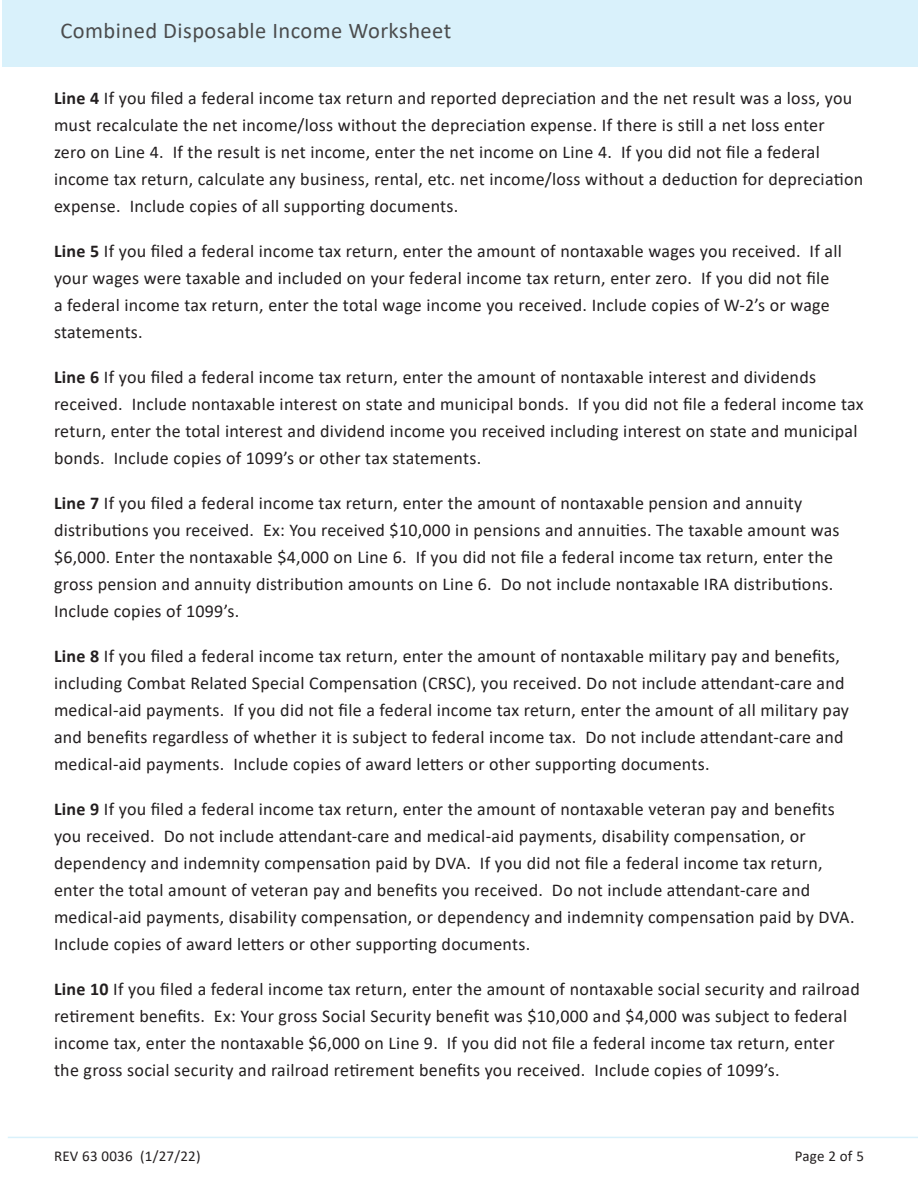
<style>
.page{position:relative;width:918px;height:1188px;background:#fff}
.page>*{position:absolute;margin:0;border:0;box-sizing:border-box;transform-origin:0 0}
.t1{font:22.5px "Calibri";letter-spacing:.02em;color:#4b4c4d}
.Normal__P{font:18px/27px "Calibri";letter-spacing:.015em;color:#231f20}
.t2{font:15px "Calibri";letter-spacing:.015em;color:#231f20}
.s1{font-weight:700}
</style>
<div class="page">
<div style="left:2px;top:0;width:916px;height:66px;background:#d9f1fb"></div>
<hr style="left:8px;top:1137px;width:910px;height:1px;background:#d9f1fb">
<p class="t1" style="left:60px;top:15px;width:392px">Combined Disposable Income Worksheet</p>
<p class="Normal__P" style="left:54px;top:84px;width:811px"><span class="s1">Line 4</span> If you filed a federal income tax return and reported depreciation and the net result was a loss, you must recalculate the net income/loss without the depreciation expense. If there is still a net loss enter<br>zero on Line 4. If the result is net income, enter the net income on Line 4. If you did not file a federal income tax return, calculate any business, rental, etc. net income/loss without a deduction for depreciation expense. Include copies of all supporting documents.</p>
<p class="Normal__P" style="left:54px;top:237px;width:789px"><span class="s1">Line 5</span> If you filed a federal income tax return, enter the amount of nontaxable wages you received. If all your wages were taxable and included on your federal income tax return, enter zero. If you did not file a federal income tax return, enter the total wage income you received. Include copies of W-2’s or wage statements.</p>
<p class="Normal__P" style="left:54px;top:363px;width:811px"><span class="s1">Line 6</span> If you filed a federal income tax return, enter the amount of nontaxable interest and dividends received. Include nontaxable interest on state and municipal bonds. If you did not file a federal income tax return, enter the total interest and dividend income you received including interest on state and municipal bonds. Include copies of 1099’s or other tax statements.</p>
<p class="Normal__P" style="left:54px;top:489px;width:787px"><span class="s1">Line 7</span> If you filed a federal income tax return, enter the amount of nontaxable pension and annuity distributions you received. Ex: You received $10,000 in pensions and annuities. The taxable amount was $6,000. Enter the nontaxable $4,000 on Line 6. If you did not file a federal income tax return, enter the gross pension and annuity distribution amounts on Line 6. Do not include nontaxable IRA distributions.<br>Include copies of 1099’s.</p>
<p class="Normal__P" style="left:54px;top:642px;width:797px"><span class="s1">Line 8</span> If you filed a federal income tax return, enter the amount of nontaxable military pay and benefits, including Combat Related Special Compensation (CRSC), you received. Do not include attendant-care and medical-aid payments. If you did not file a federal income tax return, enter the amount of all military pay and benefits regardless of whether it is subject to federal income tax. Do not include attendant-care and medical-aid payments. Include copies of award letters or other supporting documents.</p>
<p class="Normal__P" style="left:54px;top:795px;width:802px"><span class="s1">Line 9</span> If you filed a federal income tax return, enter the amount of nontaxable veteran pay and benefits you received. Do not include attendant-care and medical-aid payments, disability compensation, or dependency and indemnity compensation paid by DVA. If you did not file a federal income tax return, enter the total amount of veteran pay and benefits you received. Do not include attendant-care and medical-aid payments, disability compensation, or dependency and indemnity compensation paid by DVA.<br>Include copies of award letters or other supporting documents.</p>
<p class="Normal__P" style="left:54px;top:975px;width:807px"><span class="s1">Line 10</span> If you filed a federal income tax return, enter the amount of nontaxable social security and railroad retirement benefits. Ex: Your gross Social Security benefit was $10,000 and $4,000 was subject to federal income tax, enter the nontaxable $6,000 on Line 9. If you did not file a federal income tax return, enter the gross social security and railroad retirement benefits you received. Include copies of 1099’s.</p>
<p class="t2" style="left:54px;top:1145px;width:148px">REV 63 0036 (1/27/22)</p>
<p class="t2" style="left:795px;top:1145px;width:71px">Page 2 of 5</p>
</div>
